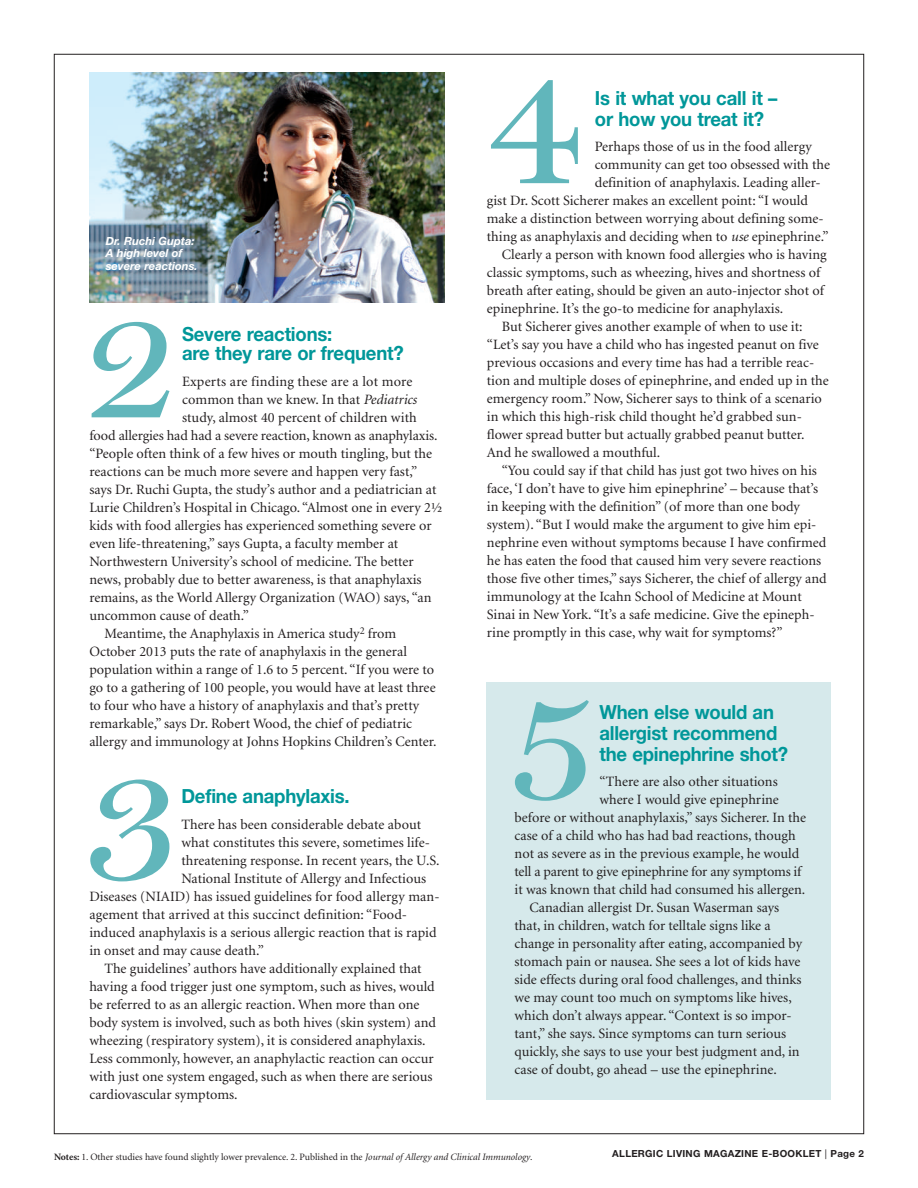
<style>
.page{position:relative;width:918px;height:1188px;background:#fff}
.page>*{position:absolute;margin:0;border:0;box-sizing:border-box;transform-origin:0 0}
.t1{font:163.8px "Miller Display";color:#61b6bb;scale:1.06 1}
.t2{font:157.8px "Miller Display";color:#61b6bb;scale:1.06 1}
.t3{font:156.3px "Miller Display";color:#61b6bb;scale:1.06 1}
.t4{font:153.9px "Miller Display";color:#61b6bb;scale:1.07 1}
.t5{font:700 19.5px/21px "Helvetica Neue";letter-spacing:-.01em;color:#009799;scale:.95 1}
.t6{font:14.25px "Minion";color:#231f20}
.t7{font:italic 700 11.25px/12.8px "Helvetica Neue";color:#fff}
.t8{font:9.75px "Minion";color:#231f20}
.t9{font:700 9.75px "Helvetica Neue";letter-spacing:.03em;color:#231f20}
.s1{font-style:italic}
.s2{font-weight:700}
.s3{font-weight:400}
</style>
<div class="page">
<img style="left:89px;top:73px;width:356px;height:230px">
<div style="left:487px;top:682px;width:344px;height:418px;background:#d6e9eb"></div>
<p class="t7" style="left:106px;top:235px;width:93px">Dr. Ruchi Gupta:<br>A high level of severe reactions.</p>
<h3 class="t4" style="left:83px;top:274px;width:90px">2</h3>
<h3 class="t5" style="left:182px;top:326px;width:235px;line-height:19.5px">Severe reactions:<br>are they rare or frequent?</h3>
<p class="t6" style="left:182px;top:375px;width:232px">Experts are finding these are a lot more</p>
<p class="t6" style="left:182px;top:393px;width:236px">common than we knew. In that <span class="s1">Pediatrics</span></p>
<p class="t6" style="left:182px;top:411px;width:236px">study, almost 40 percent of children with</p>
<p class="t6" style="left:89px;top:429px;width:350px">food allergies had had a severe reaction, known as anaphylaxis.</p>
<p class="t6" style="left:89px;top:447px;width:344px">“People often think of a few hives or mouth tingling, but the</p>
<p class="t6" style="left:89px;top:465px;width:330px">reactions can be much more severe and happen very fast,”</p>
<p class="t6" style="left:89px;top:483px;width:349px">says Dr. Ruchi Gupta, the study’s author and a pediatrician at</p>
<p class="t6" style="left:89px;top:501px;width:354px">Lurie Children’s Hospital in Chicago. “Almost one in every 2½</p>
<p class="t6" style="left:89px;top:519px;width:344px">kids with food allergies has experienced something severe or</p>
<p class="t6" style="left:89px;top:537px;width:310px">even life-threatening,” says Gupta, a faculty member at</p>
<p class="t6" style="left:89px;top:555px;width:326px">Northwestern University’s school of medicine. The better</p>
<p class="t6" style="left:89px;top:573px;width:334px">news, probably due to better awareness, is that anaphylaxis</p>
<p class="t6" style="left:89px;top:591px;width:344px">remains, as the World Allergy Organization (WAO) says, “an</p>
<p class="t6" style="left:89px;top:609px;width:161px">uncommon cause of death.”</p>
<p class="t6" style="left:104px;top:627px;width:293px">Meantime, the Anaphylaxis in America study<sup>2</sup> from</p>
<p class="t6" style="left:89px;top:645px;width:319px">October 2013 puts the rate of anaphylaxis in the general</p>
<p class="t6" style="left:89px;top:663px;width:346px">population within a range of 1.6 to 5 percent. “If you were to</p>
<p class="t6" style="left:89px;top:681px;width:348px">go to a gathering of 100 people, you would have at least three</p>
<p class="t6" style="left:89px;top:699px;width:331px">to four who have a history of anaphylaxis and that’s pretty</p>
<p class="t6" style="left:89px;top:717px;width:324px">remarkable,” says Dr. Robert Wood, the chief of pediatric</p>
<p class="t6" style="left:89px;top:735px;width:349px">allergy and immunology at Johns Hopkins Children’s Center.</p>
<h2 class="t2" style="left:85px;top:731px;width:90px">3</h2>
<h3 class="t5" style="left:181px;top:788px;width:179px">Define anaphylaxis.</h3>
<p class="t6" style="left:181px;top:819px;width:241px">There has been considerable debate about</p>
<p class="t6" style="left:181px;top:837px;width:250px">what constitutes this severe, sometimes life-</p>
<p class="t6" style="left:181px;top:855px;width:260px">threatening response. In recent years, the U.S.</p>
<p class="t6" style="left:181px;top:873px;width:246px">National Institute of Allergy and Infectious</p>
<p class="t6" style="left:89px;top:891px;width:352px">Diseases (NIAID) has issued guidelines for food allergy man-</p>
<p class="t6" style="left:89px;top:909px;width:319px">agement that arrived at this succinct definition: “Food-</p>
<p class="t6" style="left:89px;top:927px;width:349px">induced anaphylaxis is a serious allergic reaction that is rapid</p>
<p class="t6" style="left:89px;top:945px;width:176px">in onset and may cause death.”</p>
<p class="t6" style="left:104px;top:963px;width:319px">The guidelines’ authors have additionally explained that</p>
<p class="t6" style="left:89px;top:981px;width:347px">having a food trigger just one symptom, such as hives, would</p>
<p class="t6" style="left:89px;top:999px;width:332px">be referred to as an allergic reaction. When more than one</p>
<p class="t6" style="left:89px;top:1017px;width:348px">body system is involved, such as both hives (skin system) and</p>
<p class="t6" style="left:89px;top:1035px;width:338px">wheezing (respiratory system), it is considered anaphylaxis.</p>
<p class="t6" style="left:89px;top:1053px;width:346px">Less commonly, however, an anaphylactic reaction can occur</p>
<p class="t6" style="left:89px;top:1071px;width:345px">with just one system engaged, such as when there are serious</p>
<p class="t6" style="left:89px;top:1089px;width:150px">cardiovascular symptoms.</p>
<h1 class="t1" style="left:487px;top:31px;width:94px">4</h1>
<h3 class="t5" style="left:595px;top:89px;width:194px">Is it what you call it – or how you treat it?</h3>
<p class="t6" style="left:595px;top:141px;width:218px">Perhaps those of us in the food allergy</p>
<p class="t6" style="left:595px;top:159px;width:237px">community can get too obsessed with the</p>
<p class="t6" style="left:595px;top:177px;width:227px">definition of anaphylaxis. Leading aller-</p>
<p class="t6" style="left:487px;top:195px;width:323px">gist Dr. Scott Sicherer makes an excellent point: “I would</p>
<p class="t6" style="left:487px;top:213px;width:338px">make a distinction between worrying about defining some-</p>
<p class="t6" style="left:487px;top:231px;width:343px">thing as anaphylaxis and deciding when to <span class="s1">use</span> epinephrine.”</p>
<p class="t6" style="left:502px;top:249px;width:326px">Clearly a person with known food allergies who is having</p>
<p class="t6" style="left:487px;top:267px;width:335px">classic symptoms, such as wheezing, hives and shortness of</p>
<p class="t6" style="left:487px;top:285px;width:339px">breath after eating, should be given an auto-injector shot of</p>
<p class="t6" style="left:487px;top:303px;width:298px">epinephrine. It’s the go-to medicine for anaphylaxis.</p>
<p class="t6" style="left:502px;top:321px;width:302px">But Sicherer gives another example of when to use it:</p>
<p class="t6" style="left:487px;top:339px;width:333px">“Let’s say you have a child who has ingested peanut on five</p>
<p class="t6" style="left:487px;top:357px;width:329px">previous occasions and every time has had a terrible reac-</p>
<p class="t6" style="left:487px;top:375px;width:343px">tion and multiple doses of epinephrine, and ended up in the</p>
<p class="t6" style="left:487px;top:393px;width:337px">emergency room.” Now, Sicherer says to think of a scenario</p>
<p class="t6" style="left:487px;top:411px;width:317px">in which this high-risk child thought he’d grabbed sun-</p>
<p class="t6" style="left:487px;top:429px;width:319px">flower spread butter but actually grabbed peanut butter.</p>
<p class="t6" style="left:487px;top:447px;width:175px">And he swallowed a mouthful.</p>
<p class="t6" style="left:502px;top:465px;width:317px">“You could say if that child has just got two hives on his</p>
<p class="t6" style="left:487px;top:483px;width:333px">face, ‘I don’t have to give him epinephrine’ – because that’s</p>
<p class="t6" style="left:487px;top:501px;width:315px">in keeping with the definition” (of more than one body</p>
<p class="t6" style="left:487px;top:519px;width:331px">system). “But I would make the argument to give him epi-</p>
<p class="t6" style="left:487px;top:537px;width:341px">nephrine even without symptoms because I have confirmed</p>
<p class="t6" style="left:487px;top:555px;width:336px">he has eaten the food that caused him very severe reactions</p>
<p class="t6" style="left:487px;top:573px;width:341px">those five other times,” says Sicherer, the chief of allergy and</p>
<p class="t6" style="left:487px;top:591px;width:316px">immunology at the Icahn School of Medicine at Mount</p>
<p class="t6" style="left:487px;top:609px;width:329px">Sinai in New York. “It’s a safe medicine. Give the epineph-</p>
<p class="t6" style="left:487px;top:627px;width:297px">rine promptly in this case, why wait for symptoms?”</p>
<h3 class="t3" style="left:509px;top:653px;width:83px">5</h3>
<h3 class="t5" style="left:599px;top:703px;width:200px">When else would an allergist recommend the epinephrine shot?</h3>
<p class="t6" style="left:599px;top:776px;width:180px">“There are also other situations</p>
<p class="t6" style="left:599px;top:794px;width:181px">where I would give epinephrine</p>
<p class="t6" style="left:515px;top:812px;width:293px">before or without anaphylaxis,” says Sicherer. In the</p>
<p class="t6" style="left:515px;top:830px;width:283px">case of a child who has had bad reactions, though</p>
<p class="t6" style="left:515px;top:848px;width:286px">not as severe as in the previous example, he would</p>
<p class="t6" style="left:515px;top:866px;width:288px">tell a parent to give epinephrine for any symptoms if</p>
<p class="t6" style="left:515px;top:884px;width:292px">it was known that child had consumed his allergen.</p>
<p class="t6" style="left:530px;top:902px;width:251px">Canadian allergist Dr. Susan Waserman says</p>
<p class="t6" style="left:515px;top:920px;width:258px">that, in children, watch for telltale signs like a</p>
<p class="t6" style="left:515px;top:938px;width:289px">change in personality after eating, accompanied by</p>
<p class="t6" style="left:515px;top:956px;width:287px">stomach pain or nausea. She sees a lot of kids have</p>
<p class="t6" style="left:515px;top:974px;width:288px">side effects during oral food challenges, and thinks</p>
<p class="t6" style="left:515px;top:992px;width:279px">we may count too much on symptoms like hives,</p>
<p class="t6" style="left:515px;top:1010px;width:279px">which don’t always appear. “Context is so impor-</p>
<p class="t6" style="left:515px;top:1028px;width:273px">tant,” she says. Since symptoms can turn serious</p>
<p class="t6" style="left:515px;top:1046px;width:287px">quickly, she says to use your best judgment and, in</p>
<p class="t6" style="left:515px;top:1064px;width:264px">case of doubt, go ahead – use the epinephrine.</p>
<p class="t8" style="left:54px;top:1153px;width:480px"><span class="s2">Notes:</span> 1. Other studies have found slightly lower prevalence. 2. Published in the <span class="s1">Journal of Allergy and Clinical Immunology</span>.</p>
<p class="t9" style="left:612px;top:1150px;width:253px">ALLERGIC LIVING MAGAZINE E-BOOKLET <span class="s3">|</span> Page 2</p>
</div>
